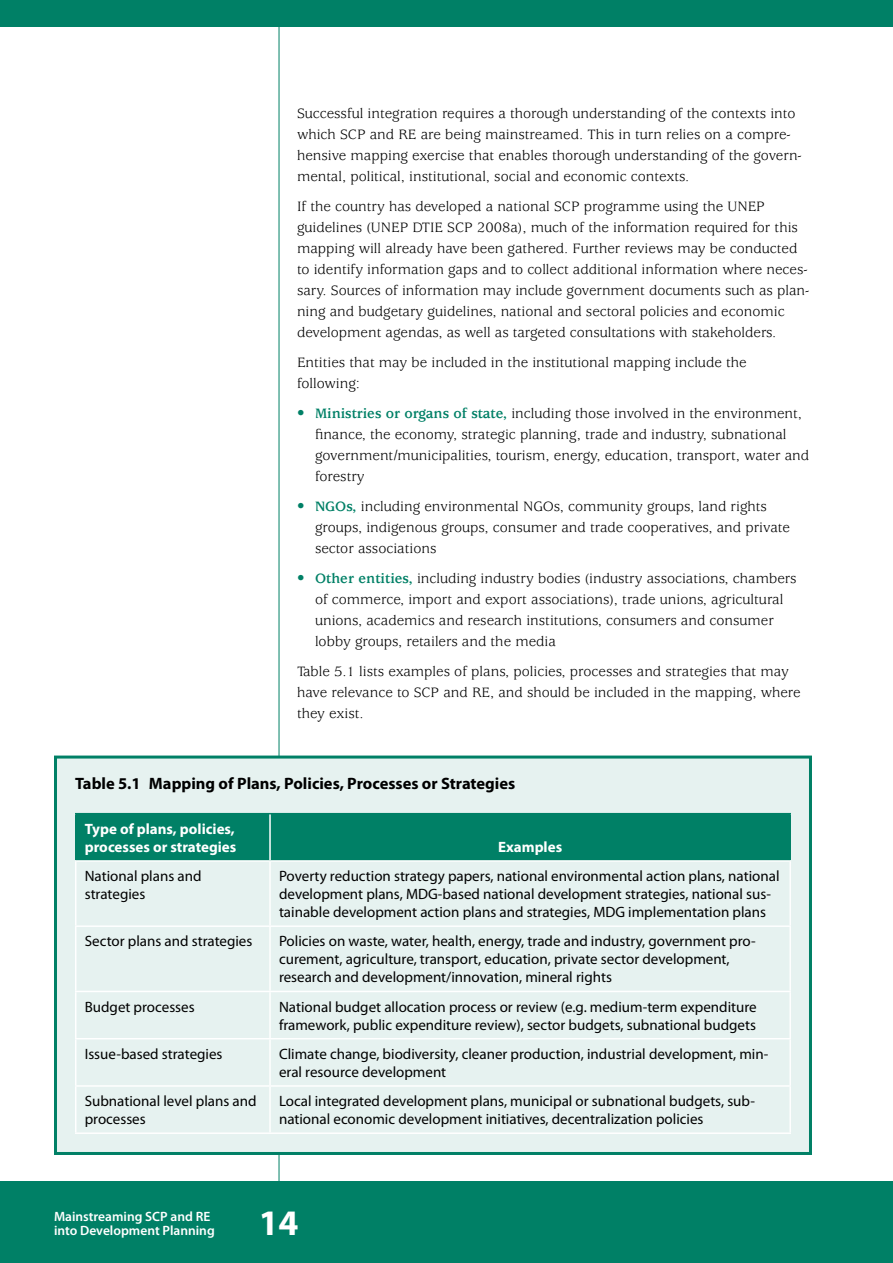
<style>
.page{position:relative;width:893px;height:1263px;background:#fff}
.page>*{position:absolute;margin:0;border:0;box-sizing:border-box;transform-origin:0 0}
.t1{font:700 36px "Myriad Pro";color:#fff}
.t2{font:700 16.5px "Myriad Pro";color:#000}
.t3{font:15px/21px "Usherwood";color:#000}
.t4{font:15px/18px "Myriad Pro";color:#000}
.t5{font:700 15px/18px "Myriad Pro";color:#fff}
.t6{font:600 13.5px/14.1px "Myriad Pro";color:#fff}
.s1{color:#008066}
.s2{font-weight:700;color:#008066}
</style>
<div class="page">
<div style="left:0;top:1182px;width:893px;height:81px;background:#008066"></div>
<hr style="left:279px;top:0;width:1px;height:1263px;background:#008066">
<div style="left:0;top:0;width:893px;height:27px;background:#008066"></div>
<div style="left:56px;top:757px;width:754px;height:396px;background:#e6f2f0"></div>
<div style="left:76px;top:814px;width:713px;height:46px;background:#008066"></div>
<hr style="left:75px;top:813px;width:195px;height:1px;background:#008066">
<hr style="left:75px;top:814px;width:1px;height:46px;background:#008066">
<hr style="left:270px;top:813px;width:521px;height:1px;background:#008066">
<hr style="left:789px;top:814px;width:2px;height:46px;background:#008066">
<hr style="left:269px;top:814px;width:2px;height:46px;background:#fff">
<hr style="left:75px;top:860px;width:195px;height:2px;background:#fff">
<hr style="left:75px;top:862px;width:1px;height:63px;background:#fff">
<hr style="left:270px;top:860px;width:521px;height:2px;background:#fff">
<hr style="left:269px;top:862px;width:2px;height:63px;background:#fff">
<hr style="left:789px;top:862px;width:2px;height:63px;background:#fff">
<hr style="left:75px;top:925px;width:195px;height:2px;background:#fff">
<hr style="left:75px;top:927px;width:1px;height:64px;background:#fff">
<hr style="left:270px;top:925px;width:521px;height:2px;background:#fff">
<hr style="left:269px;top:927px;width:2px;height:64px;background:#fff">
<hr style="left:789px;top:927px;width:2px;height:64px;background:#fff">
<hr style="left:75px;top:991px;width:195px;height:1px;background:#fff">
<hr style="left:75px;top:992px;width:1px;height:46px;background:#fff">
<hr style="left:270px;top:991px;width:521px;height:1px;background:#fff">
<hr style="left:269px;top:992px;width:2px;height:46px;background:#fff">
<hr style="left:789px;top:992px;width:2px;height:46px;background:#fff">
<hr style="left:75px;top:1038px;width:195px;height:1px;background:#fff">
<hr style="left:75px;top:1039px;width:1px;height:46px;background:#fff">
<hr style="left:270px;top:1038px;width:521px;height:1px;background:#fff">
<hr style="left:269px;top:1039px;width:2px;height:46px;background:#fff">
<hr style="left:789px;top:1039px;width:2px;height:46px;background:#fff">
<hr style="left:75px;top:1085px;width:195px;height:2px;background:#fff">
<hr style="left:75px;top:1087px;width:1px;height:45px;background:#fff">
<hr style="left:270px;top:1085px;width:521px;height:2px;background:#fff">
<hr style="left:269px;top:1087px;width:2px;height:45px;background:#fff">
<hr style="left:789px;top:1087px;width:2px;height:45px;background:#fff">
<hr style="left:75px;top:1132px;width:195px;height:2px;background:#fff">
<hr style="left:270px;top:1132px;width:521px;height:2px;background:#fff">
<div style="left:54px;top:755px;width:758px;height:400px;border:3px solid #008066"></div>
<p class="t3" style="left:297px;top:104px;width:506px">Successful integration requires a thorough understanding of the contexts into which SCP and RE are being mainstreamed. This in turn relies on a compre&shy;hensive mapping exercise that enables thorough understanding of the govern&shy;mental, political, institutional, social and economic contexts.</p>
<p class="t3" style="left:297px;top:197px;width:514px">If the country has developed a national SCP programme using the UNEP guidelines (UNEP DTIE SCP 2008a), much of the information required for this mapping will already have been gathered. Further reviews may be conducted to identify information gaps and to collect additional information where neces&shy;sary. Sources of information may include government documents such as plan&shy;ning and budgetary guidelines, national and sectoral policies and economic development agendas, as well as targeted consultations with stakeholders.</p>
<p class="t3" style="left:297px;top:353px;width:451px">Entities that may be included in the institutional mapping include the following:</p>
<p class="t3" style="left:315px;top:404px;width:496px;text-indent:-18px"><span class="s1">•</span> <span class="s2">Ministries or organs of state,</span> including those involved in the environment, finance, the economy, strategic planning, trade and industry, subnational government/municipalities, tourism, energy, education, transport, water and forestry</p>
<p class="t3" style="left:315px;top:497px;width:477px;text-indent:-18px"><span class="s1">•</span> <span class="s2">NGOs,</span> including environmental NGOs, community groups, land rights groups, indigenous groups, consumer and trade cooperatives, and private sector associations</p>
<p class="t3" style="left:315px;top:569px;width:483px;text-indent:-18px"><span class="s1">•</span> <span class="s2">Other entities,</span> including industry bodies (industry associations, chambers of commerce, import and export associations), trade unions, agricultural unions, academics and research institutions, consumers and consumer lobby groups, retailers and the media</p>
<p class="t3" style="left:297px;top:662px;width:505px">Table 5.1 lists examples of plans, policies, processes and strategies that may have relevance to SCP and RE, and should be included in the mapping, where they exist.</p>
<p class="t2" style="left:75px;top:773px;width:442px">Table 5.1 Mapping of Plans, Policies, Processes or Strategies</p>
<p class="t5" style="left:85px;top:819px;width:153px">Type of plans, policies, processes or strategies</p>
<p class="t5" style="left:498px;top:837px;width:66px">Examples</p>
<p class="t4" style="left:85px;top:867px;width:118px">National plans and strategies</p>
<p class="t4" style="left:279px;top:867px;width:502px">Poverty reduction strategy papers, national environmental action plans, national development plans, MDG-based national development strategies, national sus&shy;tainable development action plans and strategies, MDG implementation plans</p>
<p class="t4" style="left:85px;top:933px;width:169px">Sector plans and strategies</p>
<p class="t4" style="left:279px;top:933px;width:478px">Policies on waste, water, health, energy, trade and industry, government pro&shy;curement, agriculture, transport, education, private sector development, research and development/innovation, mineral rights</p>
<p class="t4" style="left:85px;top:998px;width:111px">Budget processes</p>
<p class="t4" style="left:279px;top:998px;width:479px">National budget allocation process or review (e.g. medium-term expenditure framework, public expenditure review), sector budgets, subnational budgets</p>
<p class="t4" style="left:85px;top:1045px;width:139px">Issue-based strategies</p>
<p class="t4" style="left:279px;top:1045px;width:491px">Climate change, biodiversity, cleaner production, industrial development, min&shy;eral resource development</p>
<p class="t4" style="left:85px;top:1092px;width:173px">Subnational level plans and processes</p>
<p class="t4" style="left:279px;top:1092px;width:477px">Local integrated development plans, municipal or subnational budgets, sub&shy;national economic development initiatives, decentralization policies</p>
<p class="t6" style="left:54px;top:1209px;width:162px">Mainstreaming SCP and RE into Development Planning</p>
<h1 class="t1" style="left:259px;top:1199px;width:41px">14</h1>
</div>
